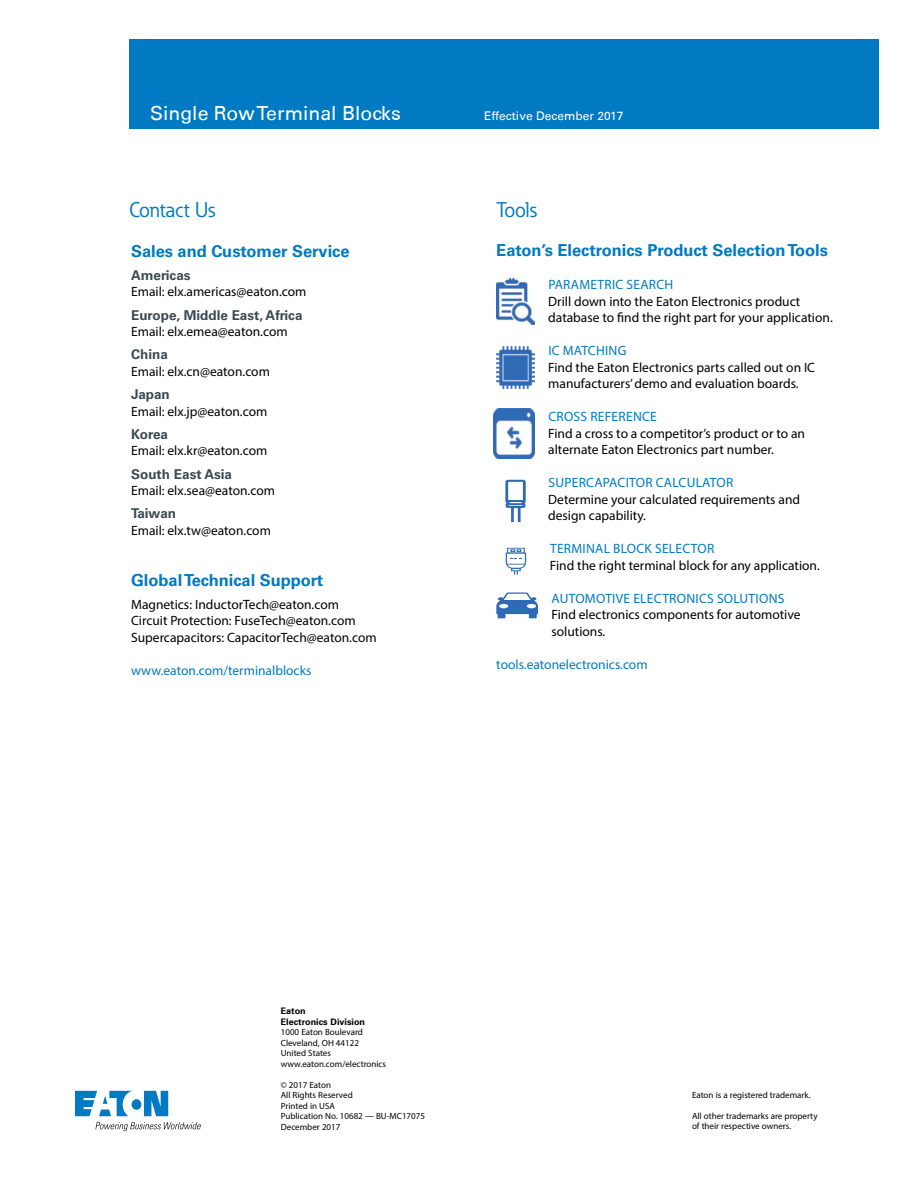
<style>
.page{position:relative;width:918px;height:1188px;background:#fff}
.page>*{position:absolute;margin:0;border:0;box-sizing:border-box;transform-origin:0 0}
.t1{font:21px "Eaton";color:#007ac2}
.t2{font:21px "Eaton";letter-spacing:-.02em;color:#007ac2}
.t3{font:19.5px "Univers 55 Roman";color:#fff}
.t4{font:700 16.5px "Univers LT Std";letter-spacing:-.005em;color:#007ac2}
.t5{font:13.5px/16.5px "Myriad Pro";color:#000}
.t6{font:13.5px "Myriad Pro";letter-spacing:.02em;color:#007ac2}
.t7{font:700 13.5px "Univers LT Std";color:#3b4a51}
.t8{font:13.5px "Myriad Pro";color:#007ac2}
.t9{font:12px "Univers 55 Roman";color:#fff}
.t10{font:9px/10.5px "Myriad Pro";color:#000}
.t11{font:700 9px/10.5px "Univers 65";color:#000}
</style>
<div class="page">
<div style="left:129px;top:39px;width:750px;height:90px;background:#007ac2"></div>
<svg style="left:75px;top:1091px;width:93px;height:25px"></svg>
<svg style="left:95px;top:1122px;width:106px;height:9px"></svg>
<img style="left:496px;top:279px;width:39px;height:46px">
<img style="left:496px;top:346px;width:39px;height:43px">
<img style="left:494px;top:408px;width:41px;height:50px">
<svg style="left:505px;top:479px;width:21px;height:44px"></svg>
<div style="left:507px;top:548px;width:18px;height:5px;border:1px solid #2f6bb4"></div>
<svg style="left:505px;top:549px;width:22px;height:26px"></svg>
<svg style="left:496px;top:593px;width:42px;height:25px"></svg>
<h2 class="t3" style="left:150px;top:102px;width:252px">Single Row Terminal Blocks</h2>
<p class="t9" style="left:484px;top:109px;width:141px">Effective December 2017</p>
<h1 class="t1" style="left:129px;top:196px;width:88px">Contact Us</h1>
<h1 class="t2" style="left:496px;top:196px;width:42px">Tools</h1>
<p class="t4" style="left:131px;top:241px;width:220px">Sales and Customer Service</p>
<p class="t7" style="left:131px;top:267px;width:61px">Americas</p>
<p class="t5" style="left:131px;top:283px;width:177px">Email: elx.americas@eaton.com</p>
<p class="t7" style="left:131px;top:307px;width:173px">Europe, Middle East, Africa</p>
<p class="t5" style="left:131px;top:323px;width:158px">Email: elx.emea@eaton.com</p>
<p class="t7" style="left:131px;top:347px;width:38px">China</p>
<p class="t5" style="left:131px;top:363px;width:140px">Email: elx.cn@eaton.com</p>
<p class="t7" style="left:131px;top:386px;width:40px">Japan</p>
<p class="t5" style="left:131px;top:403px;width:138px">Email: elx.jp@eaton.com</p>
<p class="t7" style="left:131px;top:426px;width:38px">Korea</p>
<p class="t5" style="left:131px;top:442px;width:138px">Email: elx.kr@eaton.com</p>
<p class="t7" style="left:131px;top:466px;width:102px">South East Asia</p>
<p class="t5" style="left:131px;top:482px;width:145px">Email: elx.sea@eaton.com</p>
<p class="t7" style="left:131px;top:506px;width:46px">Taiwan</p>
<p class="t5" style="left:131px;top:522px;width:141px">Email: elx.tw@eaton.com</p>
<p class="t4" style="left:131px;top:570px;width:194px">Global Technical Support</p>
<p class="t5" style="left:131px;top:596px;width:247px">Magnetics: InductorTech@eaton.com<br>Circuit Protection: FuseTech@eaton.com<br>Supercapacitors: CapacitorTech@eaton.com</p>
<p class="t8" style="left:131px;top:662px;width:182px">www.eaton.com/terminalblocks</p>
<p class="t4" style="left:496px;top:241px;width:333px">Eaton’s Electronics Product Selection Tools</p>
<p class="t6" style="left:548px;top:276px;width:126px">PARAMETRIC SEARCH</p>
<p class="t5" style="left:548px;top:293px;width:286px">Drill down into the Eaton Electronics product database to find the right part for your application.</p>
<p class="t6" style="left:548px;top:342px;width:80px">IC MATCHING</p>
<p class="t5" style="left:548px;top:359px;width:268px">Find the Eaton Electronics parts called out on IC manufacturers’ demo and evaluation boards.</p>
<p class="t6" style="left:548px;top:408px;width:110px">CROSS REFERENCE</p>
<p class="t5" style="left:548px;top:425px;width:258px">Find a cross to a competitor’s product or to an alternate Eaton Electronics part number.</p>
<p class="t6" style="left:548px;top:474px;width:186px">SUPERCAPACITOR CALCULATOR</p>
<p class="t5" style="left:548px;top:491px;width:253px">Determine your calculated requirements and design capability.</p>
<p class="t6" style="left:550px;top:540px;width:166px">TERMINAL BLOCK SELECTOR</p>
<p class="t5" style="left:550px;top:557px;width:272px">Find the right terminal block for any application.</p>
<p class="t6" style="left:552px;top:590px;width:234px">AUTOMOTIVE ELECTRONICS SOLUTIONS</p>
<p class="t5" style="left:552px;top:606px;width:251px">Find electronics components for automotive solutions.</p>
<p class="t8" style="left:496px;top:656px;width:153px">tools.eatonelectronics.com</p>
<p class="t11" style="left:281px;top:1005px;width:86px">Eaton<br>Electronics Division</p>
<p class="t10" style="left:281px;top:1027px;width:107px">1000 Eaton Boulevard<br>Cleveland, OH 44122<br>United States www.eaton.com/electronics</p>
<p class="t10" style="left:281px;top:1079px;width:146px">© 2017 Eaton<br>All Rights Reserved<br>Printed in USA<br>Publication No. 10682 — BU-MC17075<br>December 2017</p>
<p class="t10" style="left:692px;top:1090px;width:120px">Eaton is a registered trademark.</p>
<p class="t10" style="left:692px;top:1111px;width:127px">All other trademarks are property of their respective owners.</p>
</div>
